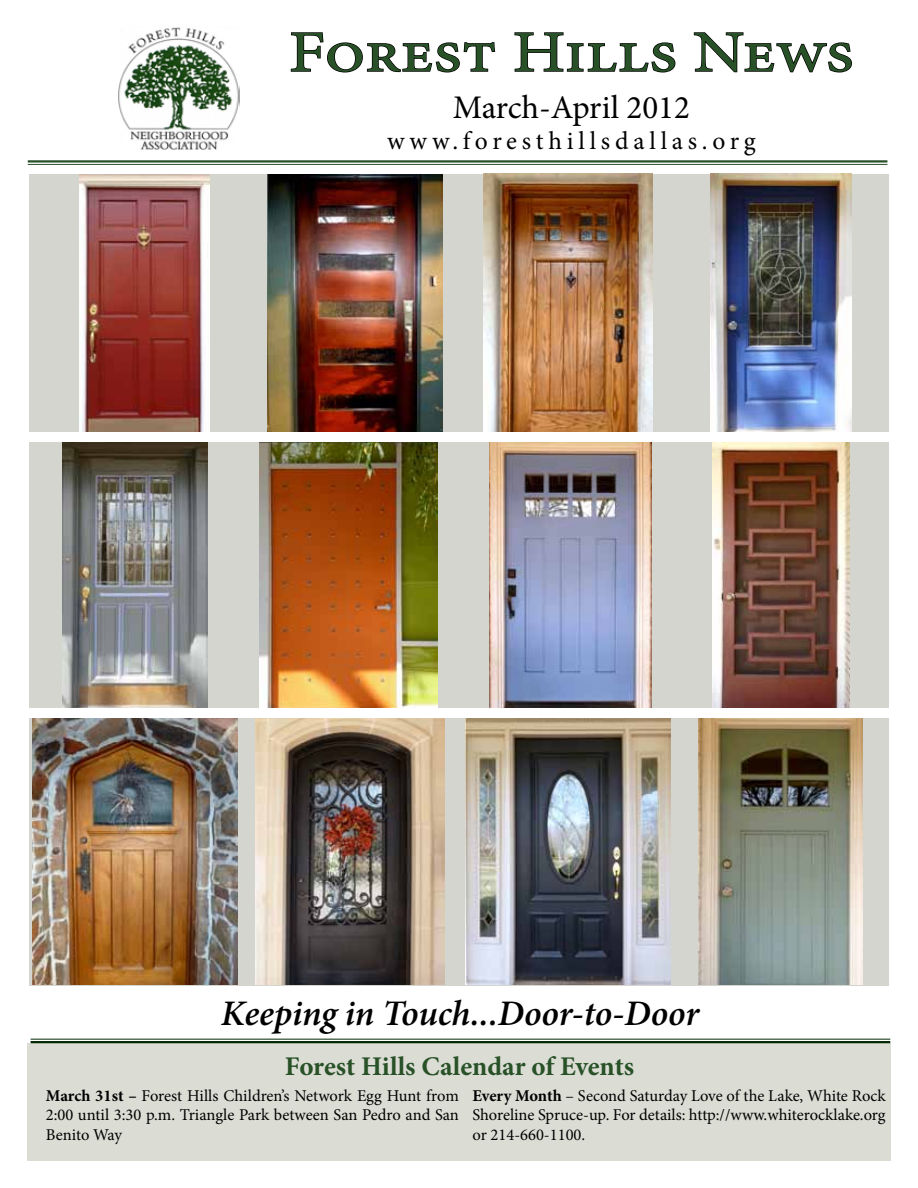
<style>
.page{position:relative;width:918px;height:1188px;background:#fff}
.page>*{position:absolute;margin:0;border:0;box-sizing:border-box;transform-origin:0 0}
.t1{font:58.5px "Minion Pro";letter-spacing:-.005em;color:#285127;scale:1.18 1}
.t2{font:italic 600 36px "Minion Pro";letter-spacing:-.005em;color:#000}
.t3{font:33px "Minion Pro";color:#000}
.t4{font:700 27px "Minion Pro";letter-spacing:-.005em;color:#285127}
.t5{font:25.5px "Minion Pro";color:#000}
.t6{font:16.5px/19.8px "Minion Pro";color:#000;text-align:justify}
.s1{font-weight:700}
</style>
<div class="page">
<img style="left:119px;top:27px;width:121px;height:123px">
<svg style="left:290px;top:32px;width:206px;height:41px"></svg>
<svg style="left:514px;top:32px;width:162px;height:41px"></svg>
<svg style="left:693px;top:32px;width:159px;height:41px"></svg>
<hr style="left:28px;top:160px;width:859px;height:3px;background:#285127">
<hr style="left:28px;top:164px;width:859px;height:1px;background:#285127">
<div style="left:27px;top:1043px;width:864px;height:118px;background:#dbddd5"></div>
<div style="left:29px;top:174px;width:860px;height:812px;background:#d3d5ce"></div>
<img style="left:465px;top:718px;width:206px;height:267px">
<img style="left:32px;top:718px;width:206px;height:267px">
<hr style="left:31px;top:1041px;width:859px;height:2px;background:#002700">
<hr style="left:31px;top:1039px;width:859px;height:1px;background:#002700">
<img style="left:267px;top:174px;width:176px;height:258px">
<img style="left:710px;top:174px;width:141px;height:258px">
<img style="left:260px;top:442px;width:178px;height:266px">
<img style="left:490px;top:442px;width:162px;height:266px">
<img style="left:712px;top:442px;width:137px;height:266px">
<img style="left:62px;top:442px;width:146px;height:266px">
<img style="left:256px;top:718px;width:188px;height:267px">
<img style="left:699px;top:718px;width:164px;height:267px">
<img style="left:79px;top:175px;width:130px;height:257px">
<img style="left:484px;top:174px;width:169px;height:258px">
<div style="left:12px;top:709px;width:897px;height:9px;background:#fff"></div>
<div style="left:12px;top:432px;width:897px;height:9px;background:#fff"></div>
<h1 class="t1" style="left:289px;top:13px;width:481px">Forest Hills News</h1>
<h3 class="t3" style="left:453px;top:86px;width:238px">March-April 2012</h3>
<h3 class="t5" style="left:387px;top:124px;width:370px">www.foresthillsdallas.org</h3>
<h2 class="t2" style="left:221px;top:988px;width:480px">Keeping in Touch...Door-to-Door</h2>
<h3 class="t4" style="left:285px;top:1047px;width:351px">Forest Hills Calendar of Events</h3>
<p class="t6" style="left:46px;top:1086px;width:415px"><span class="s1">March 31st –</span> Forest Hills Children’s Network Egg Hunt from 2:00 until 3:30 p.m. Triangle Park between San Pedro and San Benito Way</p>
<p class="t6" style="left:472px;top:1086px;width:415px"><span class="s1">Every Month</span> – Second Saturday Love of the Lake, White Rock Shoreline Spruce-up. For details: http://www.whiterocklake.org or 214-660-1100.</p>
</div>
